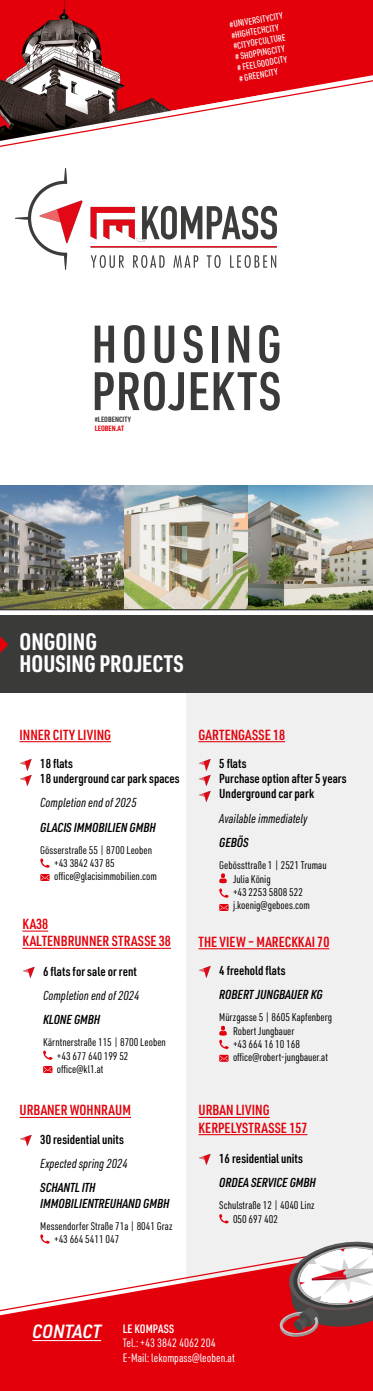
<style>
.page{position:relative;width:373px;height:1391px;background:#fff}
.page>*{position:absolute;margin:0;border:0;box-sizing:border-box;transform-origin:0 0}
.t1{font:600 53.06px "URWDIN Cond";letter-spacing:.015em;color:#3a3a39}
.t2{font:600 51.81px "URWDIN Cond";letter-spacing:.085em;color:#3a3a39}
.t3{font:700 23.38px/21.9px "URWDIN Cond";color:#fff}
.t4{font:600 14.38px/17.2px "URWDIN Cond";color:#e3000b}
.t5{font:600 12.75px/15.3px "URWDIN Cond";color:#000}
.t6{font:italic 600 12.75px/15.3px "URWDIN Cond";color:#000}
.t7{font:italic 12.75px "URWDIN Cond";color:#000}
.t8{font:11.88px/14.2px "URWDIN Cond";color:#fff}
.t9{font:11px/13.2px "URWDIN Cond";color:#000}
.t10{font:500 9.06px/10.9px "URWDIN Cond";color:#fff}
.t11{font:700 7.5px "URWDIN Cond";color:#3a3a39}
.t12{font:700 7.5px "URWDIN Cond";color:#e3000b}
.s1{font-family:"URWDIN Semi Cond";font-weight:600;font-style:italic;font-size:18.75px}
.s2{font-weight:600}
</style>
<div class="page">
<div style="left:186px;top:693px;width:186px;height:698px;background:#f0f0f0"></div>
<div style="left:208px;top:0;width:164px;height:77px;background:#e3000b"></div>
<img style="left:0;top:0;width:208px;height:77px">
<svg style="left:0;top:77px;width:372px;height:70px"></svg>
<img style="left:15px;top:168px;width:262px;height:102px">
<img style="left:0;top:485px;width:372px;height:124px">
<div style="left:0;top:615px;width:372px;height:78px;background:#3a3a39"></div>
<hr style="left:0;top:609px;width:372px;height:1px;background:#3a3a39">
<svg style="left:0;top:636px;width:8px;height:17px"></svg>
<hr style="left:19px;top:741px;width:92px;height:1px;background:#e3000b">
<hr style="left:198px;top:948px;width:131px;height:1px;background:#e3000b">
<hr style="left:19px;top:1117px;width:112px;height:1px;background:#e3000b">
<hr style="left:198px;top:1117px;width:71px;height:1px;background:#e3000b">
<hr style="left:198px;top:1134px;width:109px;height:1px;background:#e3000b">
<hr style="left:198px;top:741px;width:86px;height:1px;background:#e3000b">
<svg style="left:199px;top:966px;width:12px;height:12px"></svg>
<svg style="left:20px;top:1134px;width:12px;height:12px"></svg>
<svg style="left:199px;top:1153px;width:12px;height:12px"></svg>
<svg style="left:20px;top:759px;width:12px;height:27px"></svg>
<svg style="left:199px;top:759px;width:12px;height:43px"></svg>
<svg style="left:219px;top:904px;width:9px;height:7px"></svg>
<svg style="left:40px;top:874px;width:9px;height:7px"></svg>
<svg style="left:219px;top:1055px;width:9px;height:7px"></svg>
<svg style="left:22px;top:930px;width:26px;height:1px"></svg>
<hr style="left:22px;top:948px;width:149px;height:1px;background:#e3000b">
<svg style="left:23px;top:966px;width:12px;height:12px"></svg>
<svg style="left:43px;top:1066px;width:9px;height:7px"></svg>
<svg style="left:43px;top:1050px;width:9px;height:10px"></svg>
<svg style="left:40px;top:858px;width:10px;height:10px"></svg>
<svg style="left:40px;top:1234px;width:8px;height:7px"></svg>
<svg style="left:219px;top:1214px;width:9px;height:10px"></svg>
<svg style="left:219px;top:873px;width:9px;height:25px"></svg>
<svg style="left:219px;top:1026px;width:9px;height:23px"></svg>
<div style="left:0;top:1312px;width:372px;height:79px;background:#e3000b"></div>
<svg style="left:0;top:1241px;width:277px;height:71px"></svg>
<hr style="left:32px;top:1340px;width:69px;height:1px;background:#fff">
<svg style="left:277px;top:1241px;width:95px;height:96px"></svg>
<p class="t10" style="left:228px;top:19px;width:55px;rotate:-10deg">#UNIVERSITYCITY #HIGHTECHCITY #CITYOFCULTURE # SHOPPINGCITY # FEELGOODCITY # GREENCITY</p>
<h2 class="t2" style="left:91px;top:309px;width:191px">HOUSING</h2>
<h1 class="t1" style="left:91px;top:355px;width:191px">PROJEKTS</h1>
<p class="t11" style="left:94px;top:414px;width:38px">#LEOBENCITY</p>
<p class="t12" style="left:94px;top:423px;width:31px">LEOBEN.AT</p>
<h3 class="t3" style="left:19px;top:630px;width:165px">ONGOING<br>HOUSING PROJECTS</h3>
<h3 class="t4" style="left:19px;top:725px;width:93px">INNER CITY LIVING</h3>
<p class="t5" style="left:40px;top:755px;width:141px">18 flats<br>18 underground car park spaces</p>
<p class="t7" style="left:40px;top:794px;width:98px">Completion end of 2025</p>
<p class="t6" style="left:40px;top:819px;width:117px">GLACIS IMMOBILIEN GMBH</p>
<p class="t9" style="left:54px;top:843px;width:104px;text-indent:-14px">Gösserstraße 55 | 8700 Leoben +43 3842 437 85 office@glacisimmobilien.com</p>
<h3 class="t4" style="left:22px;top:915px;width:150px">KA38<br>KALTENBRUNNER STRASSE 38</h3>
<p class="t5" style="left:43px;top:963px;width:95px">6 flats for sale or rent</p>
<p class="t7" style="left:43px;top:987px;width:98px">Completion end of 2024</p>
<p class="t6" style="left:43px;top:1011px;width:58px">KLONE GMBH</p>
<p class="t9" style="left:57px;top:1035px;width:110px;text-indent:-14px">Kärntnerstraße 115 | 8700 Leoben +43 677 640 199 52 office@kl1.at</p>
<h3 class="t4" style="left:198px;top:725px;width:88px">GARTENGASSE 18</h3>
<p class="t5" style="left:219px;top:755px;width:129px">5 flats<br>Purchase option after 5 years<br>Underground car park</p>
<p class="t7" style="left:219px;top:810px;width:89px">Available immediately</p>
<p class="t6" style="left:219px;top:834px;width:31px">GEBÖS</p>
<p class="t9" style="left:232px;top:858px;width:95px;text-indent:-14px">Gebössttraße 1 | 2521 Trumau<br>Julia König<br>+43 2253 5808 522 j.koenig@geboes.com</p>
<h3 class="t4" style="left:198px;top:932px;width:132px">THE VIEW – MARECKKAI 70</h3>
<p class="t5" style="left:219px;top:962px;width:68px">4 freehold flats</p>
<p class="t6" style="left:219px;top:986px;width:104px">ROBERT JUNGBAUER KG</p>
<p class="t9" style="left:232px;top:1010px;width:100px;text-indent:-14px">Mürzgasse 5 | 8605 Kapfenberg<br>Robert Jungbauer<br>+43 664 16 10 168 office@robert-jungbauer.at</p>
<h3 class="t4" style="left:19px;top:1101px;width:113px">URBANER WOHNRAUM</h3>
<h3 class="t4" style="left:198px;top:1101px;width:110px">URBAN LIVING<br>KERPELYSTRASSE 157</h3>
<p class="t5" style="left:40px;top:1131px;width:85px">30 residential units</p>
<p class="t7" style="left:40px;top:1155px;width:89px">Expected spring 2024</p>
<p class="t6" style="left:40px;top:1179px;width:130px">SCHANTL ITH<br>IMMOBILIENTREUHAND GMBH</p>
<p class="t9" style="left:54px;top:1219px;width:120px;text-indent:-14px">Messendorfer Straße 71a | 8041 Graz +43 664 5411 047</p>
<p class="t5" style="left:219px;top:1150px;width:85px">16 residential units</p>
<p class="t6" style="left:219px;top:1174px;width:98px">ORDEA SERVICE GMBH</p>
<p class="t9" style="left:232px;top:1198px;width:83px;text-indent:-14px">Schulstraße 12 | 4040 Linz<br>050 697 402</p>
<p class="t8" style="left:123px;top:1321px;width:113px;text-indent:-90px"><span class="s1">CONTACT</span> <span class="s2">LE KOMPASS<br></span>Tel.: +43 3842 4062 204<br>E-Mail: lekompass@leoben.at</p>
</div>
